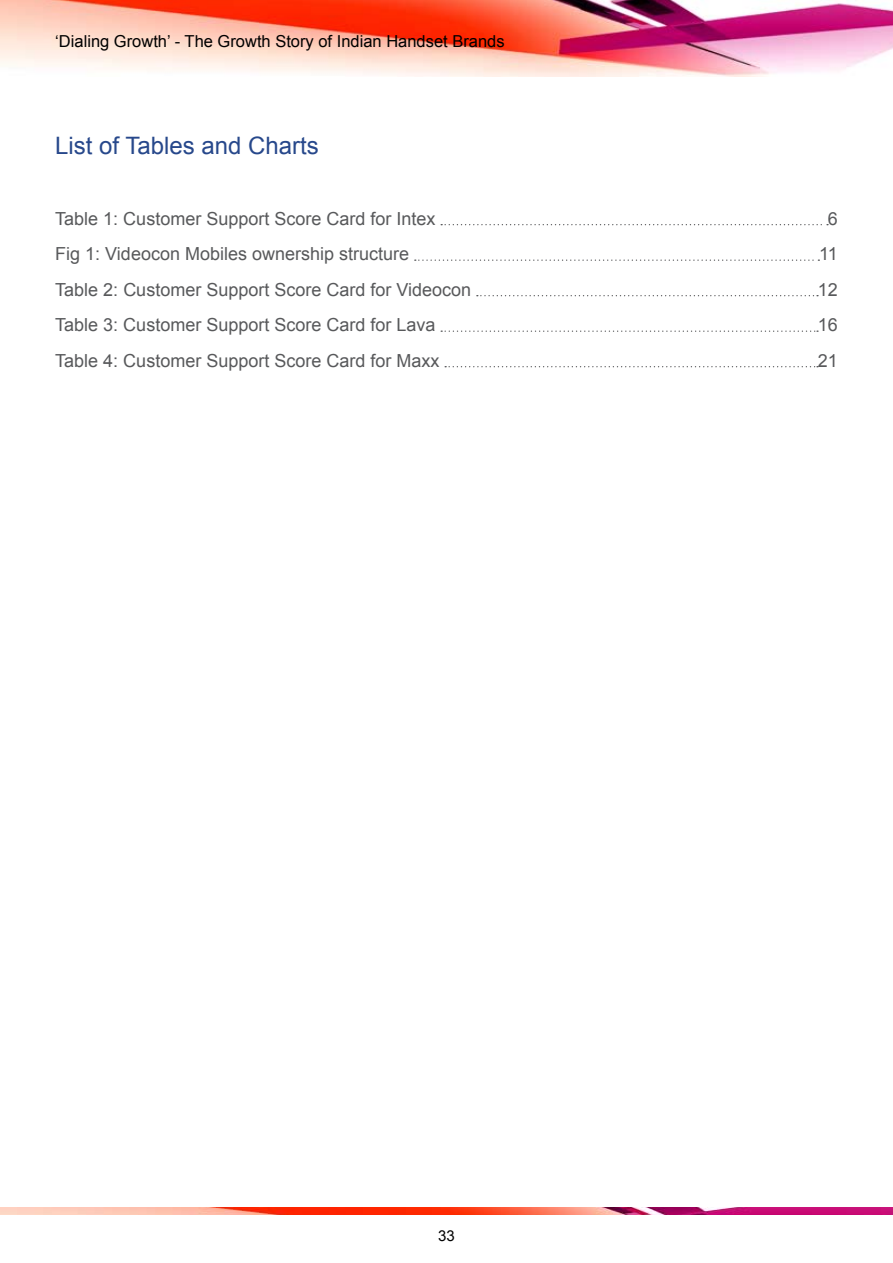
<style>
.page{position:relative;width:893px;height:1263px;background:#fff}
.page>*{position:absolute;margin:0;border:0;box-sizing:border-box;transform-origin:0 0}
.t1{font:24px "Arial";color:#27488b}
.t2{font:18px "Arial";color:#58595b}
.t3{font:16.5px "Arial";color:#000}
.t4{font:15px "Arial";color:#000}
</style>
<div class="page">
<img style="left:0;top:0;width:893px;height:77px">
<img style="left:0;top:1208px;width:893px;height:6px">
<svg style="left:441px;top:224px;width:387px;height:1px"></svg>
<svg style="left:415px;top:259px;width:404px;height:2px"></svg>
<svg style="left:477px;top:295px;width:341px;height:1px"></svg>
<svg style="left:441px;top:330px;width:377px;height:2px"></svg>
<svg style="left:445px;top:366px;width:373px;height:1px"></svg>
<p class="t3" style="left:55px;top:30px;width:451px">‘Dialing Growth’ - The Growth Story of I ndian Handset Brands</p>
<h1 class="t1" style="left:55px;top:129px;width:265px">List of Tables and Charts</h1>
<p class="t2" style="left:55px;top:207px;width:382px">Table 1: Customer Support Score Card for I ntex</p>
<p class="t2" style="left:828px;top:207px;width:12px">6</p>
<p class="t2" style="left:55px;top:242px;width:355px">Fig 1: Videocon Mobiles ownership structure</p>
<p class="t2" style="left:819px;top:242px;width:20px">11</p>
<p class="t2" style="left:55px;top:278px;width:417px">Table 2: Customer Support Score Card for Videocon</p>
<p class="t2" style="left:818px;top:278px;width:22px">12</p>
<p class="t2" style="left:55px;top:313px;width:382px">Table 3: Customer Support Score Card for Lava</p>
<p class="t2" style="left:818px;top:313px;width:22px">16</p>
<p class="t2" style="left:55px;top:349px;width:386px">Table 4: Customer Support Score Card for Maxx</p>
<p class="t2" style="left:818px;top:349px;width:22px">21</p>
<p class="t4" style="left:438px;top:1226px;width:18px">33</p>
</div>
